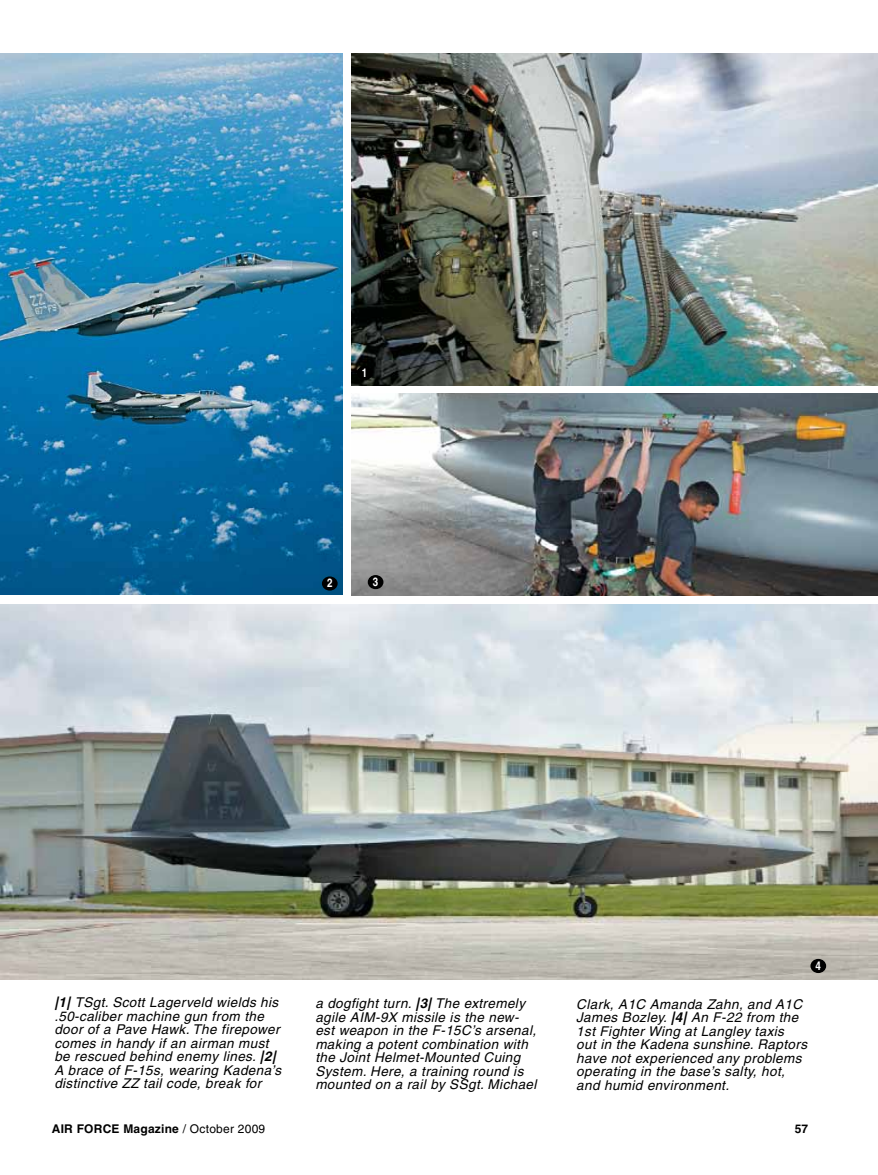
<style>
.page{position:relative;width:878px;height:1175px;background:#fff}
.page>*{position:absolute;margin:0;border:0;box-sizing:border-box;transform-origin:0 0}
.t1{font:italic 13.5px/13.5px "Helvetica";letter-spacing:.03em;color:#000}
.t2{font:700 12px "Helvetica";letter-spacing:.02em;color:#000}
.t3{font:700 condensed 12px "Helvetica";color:#fff}
.s1{font-weight:700}
.s2{font-weight:400}
</style>
<div class="page">
<img style="left:1px;top:53px;width:342px;height:541px">
<img style="left:351px;top:53px;width:527px;height:332px">
<img style="left:1px;top:604px;width:877px;height:375px">
<div style="left:810px;top:958px;width:16px;height:15px;background:#000;border-radius:50%"></div>
<div style="left:357px;top:366px;width:15px;height:14px;background:#000;border-radius:50%"></div>
<div style="left:322px;top:576px;width:15px;height:14px;background:#000;border-radius:50%"></div>
<img style="left:351px;top:393px;width:527px;height:202px">
<div style="left:368px;top:575px;width:15px;height:14px;background:#000;border-radius:50%"></div>
<p class="t3" style="left:362px;top:366px;width:7px">1</p>
<p class="t3" style="left:327px;top:576px;width:7px">2</p>
<p class="t3" style="left:363px;top:575px;width:16px">3 3</p>
<p class="t3" style="left:815px;top:958px;width:7px">4</p>
<p class="t1" style="left:54px;top:995px;width:228px"><span class="s1">|1|</span> TSgt. Scott Lagerveld wields his .50-caliber machine gun from the door of a Pave Hawk. The firepower comes in handy if an airman must be rescued behind enemy lines. <span class="s1">|2| </span>A brace of F-15s, wearing Kadena’s distinctive ZZ tail code, break for</p>
<p class="t1" style="left:315px;top:996px;width:223px">a dogfight turn. <span class="s1">|3|</span> The extremely agile AIM-9X missile is the new&shy;est weapon in the F-15C’s arsenal, making a potent combination with the Joint Helmet-Mounted Cuing System. Here, a training round is mounted on a rail by SSgt. Michael</p>
<p class="t1" style="left:576px;top:997px;width:232px">Clark, A1C Amanda Zahn, and A1C<br>James Bozley. <span class="s1">|4|</span> An F-22 from the<br>1st Fighter Wing at Langley taxis<br>out in the Kadena sunshine. Raptors have not experienced any problems operating in the base’s salty, hot, and humid environment.</p>
<p class="t2" style="left:52px;top:1121px;width:215px">AIR FORCE Magazine <span class="s2">/ October 2009</span></p>
<p class="t2" style="left:794px;top:1121px;width:15px">57</p>
</div>
